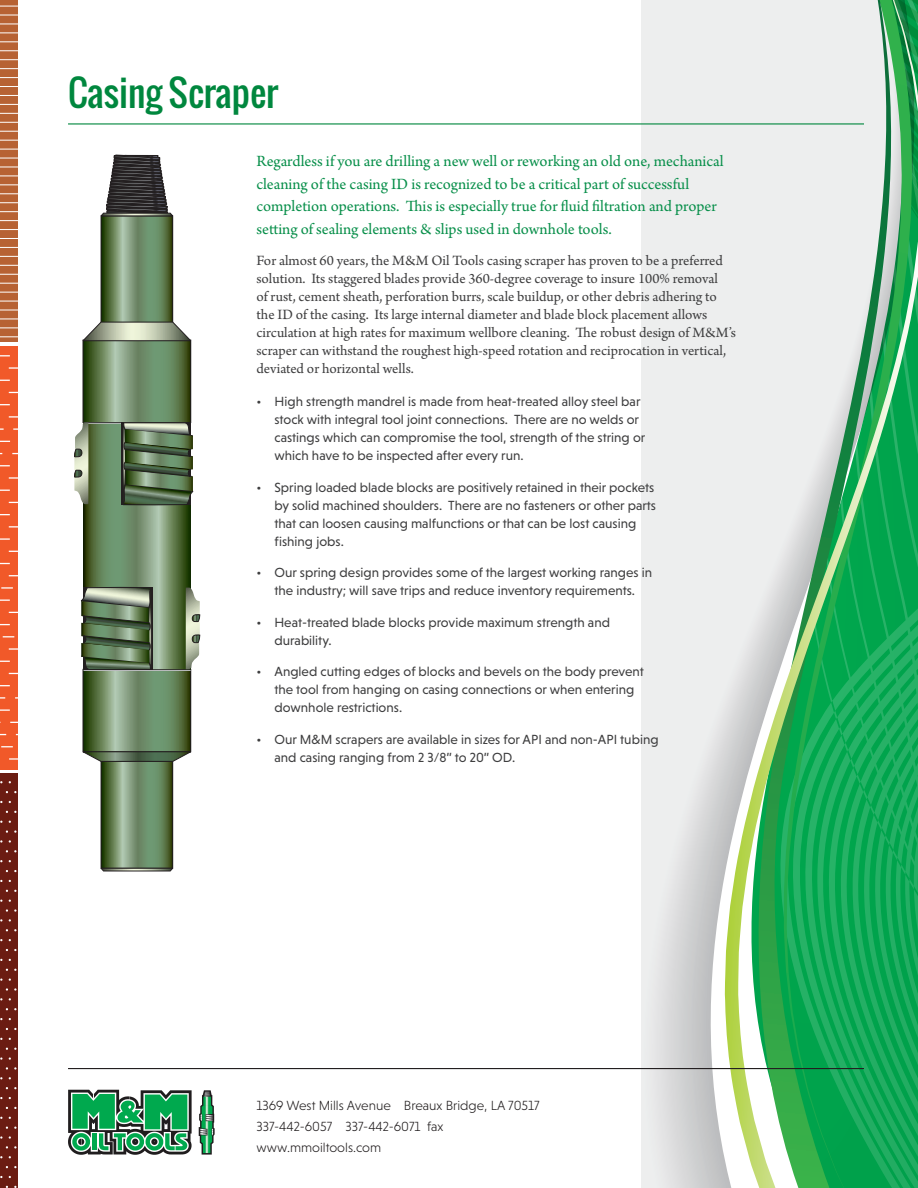
<style>
.page{position:relative;width:918px;height:1188px;background:#fff}
.page>*{position:absolute;margin:0;border:0;box-sizing:border-box;transform-origin:0 0}
.t1{font:36px "Oswald";color:#00873e}
.t2{font:16.5px/22.5px "Arno Pro";color:#088f4a}
.t3{font:15px/18px "Arno Pro";color:#3e3e3f}
.t4{font:13.5px/18px "Niveau Grotesk";color:#3e3e3f}
.t5{font:300 13.5px/21px "Niveau Grotesk";color:#231f20}
</style>
<div class="page">
<svg style="left:68px;top:1090px;width:124px;height:65px;background:#47986c"></svg>
<svg style="left:199px;top:1090px;width:16px;height:65px"></svg>
<svg style="left:642px;top:0;width:83px;height:1188px;background:#e7e7e8"></svg>
<svg style="left:725px;top:0;width:193px;height:1188px;background:#7dc89a"></svg>
<hr style="left:68px;top:1068px;width:796px;height:1px;background:#231f20">
<hr style="left:68px;top:123px;width:796px;height:2px;background:#00873e">
<div style="left:0;top:774px;width:18px;height:414px;background:#6b1c12"></div>
<div style="left:0;top:346px;width:18px;height:423px;background:#f15929"></div>
<div style="left:0;top:0;width:18px;height:342px;background:#b76234"></div>
<svg style="left:9px;top:477px;width:9px;height:2px"></svg>
<svg style="left:9px;top:367px;width:9px;height:2px"></svg>
<svg style="left:9px;top:416px;width:9px;height:2px"></svg>
<svg style="left:0;top:538px;width:10px;height:2px"></svg>
<svg style="left:9px;top:526px;width:9px;height:2px"></svg>
<svg style="left:1px;top:587px;width:12px;height:2px"></svg>
<svg style="left:2px;top:636px;width:12px;height:1px"></svg>
<svg style="left:9px;top:648px;width:9px;height:2px"></svg>
<svg style="left:0;top:709px;width:10px;height:2px"></svg>
<svg style="left:9px;top:758px;width:9px;height:2px"></svg>
<svg style="left:1px;top:746px;width:12px;height:1px"></svg>
<svg style="left:0;top:33px;width:18px;height:1px"></svg>
<svg style="left:0;top:15px;width:18px;height:1px"></svg>
<svg style="left:0;top:50px;width:18px;height:1px"></svg>
<svg style="left:0;top:5px;width:18px;height:2px"></svg>
<svg style="left:0;top:41px;width:18px;height:1px"></svg>
<svg style="left:0;top:24px;width:18px;height:1px"></svg>
<svg style="left:0;top:59px;width:18px;height:1px"></svg>
<svg style="left:0;top:68px;width:18px;height:1px"></svg>
<svg style="left:0;top:104px;width:18px;height:1px"></svg>
<svg style="left:0;top:86px;width:18px;height:1px"></svg>
<svg style="left:0;top:122px;width:18px;height:1px"></svg>
<svg style="left:0;top:77px;width:18px;height:1px"></svg>
<svg style="left:0;top:113px;width:18px;height:1px"></svg>
<svg style="left:0;top:95px;width:18px;height:1px"></svg>
<svg style="left:0;top:131px;width:18px;height:1px"></svg>
<svg style="left:0;top:140px;width:18px;height:1px"></svg>
<svg style="left:0;top:176px;width:18px;height:1px"></svg>
<svg style="left:0;top:158px;width:18px;height:1px"></svg>
<svg style="left:0;top:193px;width:18px;height:1px"></svg>
<svg style="left:0;top:149px;width:18px;height:1px"></svg>
<svg style="left:0;top:184px;width:18px;height:1px"></svg>
<svg style="left:0;top:167px;width:18px;height:1px"></svg>
<svg style="left:0;top:202px;width:18px;height:1px"></svg>
<svg style="left:0;top:211px;width:18px;height:1px"></svg>
<svg style="left:0;top:247px;width:18px;height:1px"></svg>
<svg style="left:0;top:229px;width:18px;height:1px"></svg>
<svg style="left:0;top:265px;width:18px;height:1px"></svg>
<svg style="left:0;top:220px;width:18px;height:1px"></svg>
<svg style="left:0;top:256px;width:18px;height:1px"></svg>
<svg style="left:0;top:238px;width:18px;height:1px"></svg>
<svg style="left:0;top:274px;width:18px;height:1px"></svg>
<svg style="left:0;top:283px;width:18px;height:1px"></svg>
<svg style="left:0;top:319px;width:18px;height:1px"></svg>
<svg style="left:0;top:301px;width:18px;height:1px"></svg>
<svg style="left:0;top:336px;width:18px;height:1px"></svg>
<svg style="left:0;top:292px;width:18px;height:1px"></svg>
<svg style="left:0;top:328px;width:18px;height:1px"></svg>
<svg style="left:0;top:310px;width:18px;height:1px"></svg>
<svg style="left:103px;top:218px;width:68px;height:103px;background:#6d8a64"></svg>
<div style="left:101px;top:216px;width:72px;height:107px;border:1px solid #231f20"></div>
<svg style="left:85px;top:342px;width:104px;height:45px;background:#6c8962"></svg>
<div style="left:83px;top:340px;width:108px;height:83px;border:1px solid #231f20"></div>
<svg style="left:85px;top:706px;width:104px;height:44px;background:#6c8962"></svg>
<div style="left:83px;top:669px;width:108px;height:83px;border:1px solid #231f20"></div>
<svg style="left:82px;top:751px;width:110px;height:11px"></svg>
<svg style="left:82px;top:322px;width:109px;height:19px"></svg>
<svg style="left:100px;top:155px;width:73px;height:62px"></svg>
<svg style="left:103px;top:763px;width:68px;height:104px;background:#6d8a64"></svg>
<div style="left:101px;top:761px;width:72px;height:108px;border:1px solid #231f20"></div>
<svg style="left:100px;top:868px;width:73px;height:3px"></svg>
<svg style="left:74px;top:387px;width:126px;height:319px;background:#7b9072"></svg>
<p class="t1" style="left:68px;top:66px;width:212px">CASING SCRAPER</p>
<p class="t2" style="left:256px;top:151px;width:469px">Regardless if you are drilling a new well or reworking an old one, mechanical cleaning of the casing ID is recognized to be a critical part of successful completion operations. This is especially true for fluid filtration and proper setting of sealing elements &amp; slips used in downhole tools.</p>
<p class="t3" style="left:256px;top:252px;width:481px">For almost 60 years, the M&amp;M Oil Tools casing scraper has proven to be a preferred solution. Its staggered blades provide 360-degree coverage to insure 100% removal<br>of rust, cement sheath, perforation burrs, scale buildup, or other debris adhering to the ID of the casing. Its large internal diameter and blade block placement allows circulation at high rates for maximum wellbore cleaning. The robust design of M&amp;M’s scraper can withstand the roughest high-speed rotation and reciprocation in vertical, deviated or horizontal wells.</p>
<p class="t4" style="left:274px;top:393px;width:372px;text-indent:-18px">• High strength mandrel is made from heat-treated alloy steel bar stock with integral tool joint connections. There are no welds or castings which can compromise the tool, strength of the string or which have to be inspected after every run.</p>
<p class="t4" style="left:274px;top:478px;width:383px;text-indent:-18px">• Spring loaded blade blocks are positively retained in their pockets by solid machined shoulders. There are no fasteners or other parts that can loosen causing malfunctions or that can be lost causing fishing jobs.</p>
<p class="t4" style="left:256px;top:564px;width:397px;text-align:center">• Our spring design provides some of the largest working ranges in the industry; will save trips and reduce inventory requirements.</p>
<p class="t4" style="left:274px;top:613px;width:337px;text-indent:-18px">• Heat-treated blade blocks provide maximum strength and durability.</p>
<p class="t4" style="left:274px;top:663px;width:371px;text-indent:-18px">• Angled cutting edges of blocks and bevels on the body prevent the tool from hanging on casing connections or when entering downhole restrictions.</p>
<p class="t4" style="left:274px;top:730px;width:386px;text-indent:-18px">• Our M&amp;M scrapers are available in sizes for API and non-API tubing and casing ranging from 2 3/8” to 20” OD.</p>
<p class="t5" style="left:256px;top:1095px;width:285px">1369 West Mills Avenue Breaux Bridge, LA 70517<br>337-442-6057 337-442-6071 fax www.mmoiltools.com</p>
</div>
